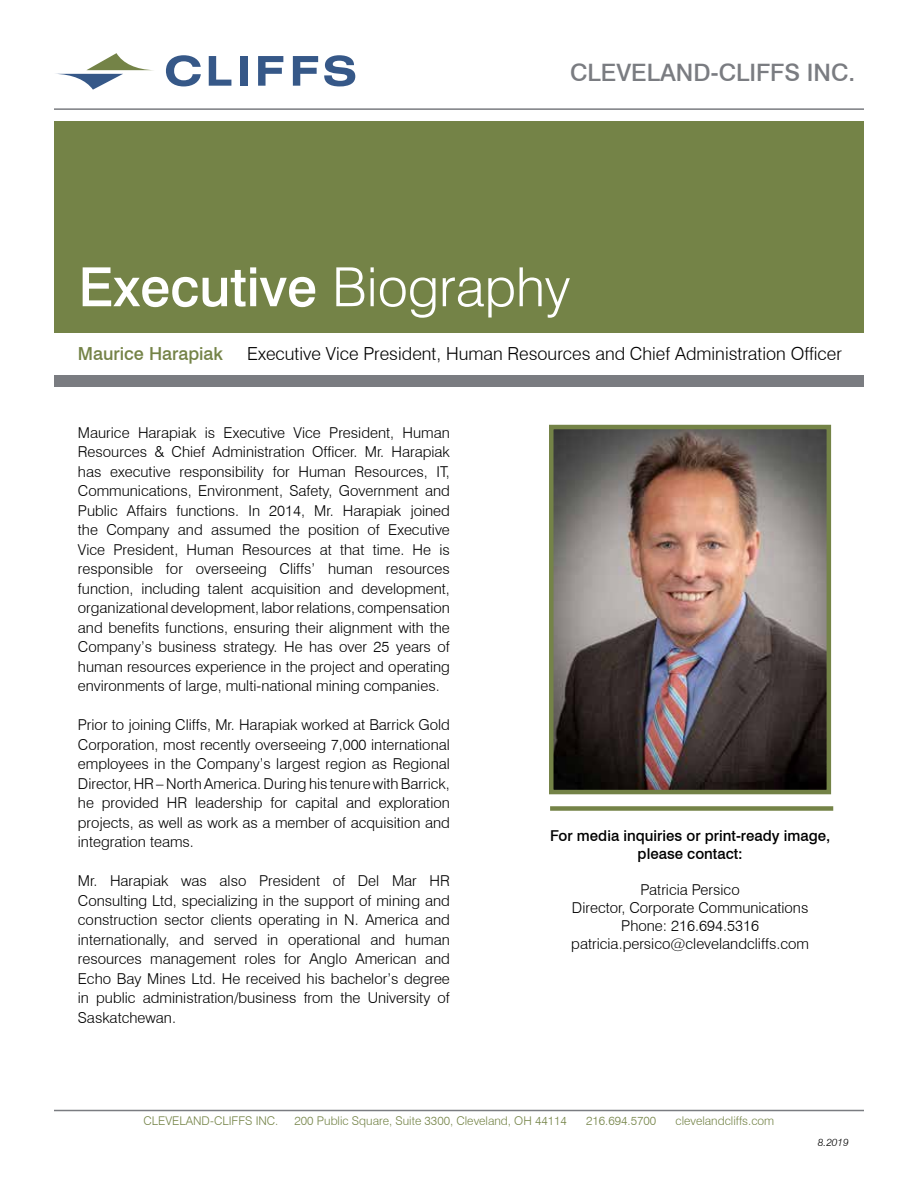
<style>
.page{position:relative;width:918px;height:1188px;background:#fff}
.page>*{position:absolute;margin:0;border:0;box-sizing:border-box;transform-origin:0 0}
.t1{font:500 54px "Swiss 721 BT";color:#fff}
.t2{font:500 24px "Swiss 721 BT";color:#7a7c81}
.t3{font:300 18px "Swiss 721 BT";color:#000}
.t4{font:500 18px "Swiss 721 BT";color:#748347}
.t5{font:300 15px/19.5px "Swiss 721 BT";color:#000;text-align:justify}
.t6{font:500 15px/18px "Swiss 721 BT";color:#000;text-align:center}
.t7{font:300 12px "Swiss 721 BT";color:#748347}
.t8{font:italic 300 10.5px "Swiss 721 BT";color:#000}
.s1{font-weight:300}
</style>
<div class="page">
<svg style="left:166px;top:55px;width:35px;height:31px"></svg>
<svg style="left:209px;top:56px;width:22px;height:30px"></svg>
<div style="left:240px;top:56px;width:7px;height:30px;background:#365888"></div>
<svg style="left:258px;top:56px;width:25px;height:30px"></svg>
<svg style="left:293px;top:56px;width:25px;height:30px"></svg>
<svg style="left:324px;top:55px;width:31px;height:31px"></svg>
<svg style="left:56px;top:53px;width:97px;height:37px"></svg>
<hr style="left:54px;top:108px;width:810px;height:2px;background:#7a7c81">
<div style="left:54px;top:121px;width:810px;height:212px;background:#748347"></div>
<div style="left:54px;top:375px;width:810px;height:12px;background:#7a7c81"></div>
<div style="left:550px;top:806px;width:283px;height:5px;background:#748347"></div>
<hr style="left:54px;top:1110px;width:810px;height:1px;background:#7a7c81">
<img style="left:554px;top:430px;width:272px;height:359px">
<div style="left:549px;top:425px;width:282px;height:369px;border:4px solid #748347"></div>
<h2 class="t2" style="left:570px;top:57px;width:286px">CLEVELAND-CLIFFS INC.</h2>
<h1 class="t1" style="left:79px;top:254px;width:493px">Executive <span class="s1">Biography</span></h1>
<p class="t4" style="left:78px;top:343px;width:147px">Maurice Harapiak</p>
<p class="t3" style="left:247px;top:343px;width:596px">Executive Vice President, Human Resources and Chief Administration Officer</p>
<p class="t5" style="left:78px;top:423px;width:374px">Maurice Harapiak is Executive Vice President, Human Resources &amp; Chief Administration Officer. Mr. Harapiak has executive responsibility for Human Resources, IT, Communications, Environment, Safety, Government and Public Affairs functions. In 2014, Mr. Harapiak joined the Company and assumed the position of Executive Vice President, Human Resources at that time. He is responsible for overseeing Cliffs’ human resources function, including talent acquisition and development, organizational development, labor relations, compensation and benefits functions, ensuring their alignment with the Company’s business strategy. He has over 25 years of human resources experience in the project and operating environments of large, multi-national mining companies.</p>
<p class="t5" style="left:78px;top:715px;width:373px">Prior to joining Cliffs, Mr. Harapiak worked at Barrick Gold Corporation, most recently overseeing 7,000 international employees in the Company’s largest region as Regional Director, HR – North America. During his tenure with Barrick, he provided HR leadership for capital and exploration projects, as well as work as a member of acquisition and integration teams.</p>
<p class="t5" style="left:78px;top:871px;width:374px">Mr. Harapiak was also President of Del Mar HR Consulting Ltd, specializing in the support of mining and construction sector clients operating in N. America and internationally, and served in operational and human resources management roles for Anglo American and Echo Bay Mines Ltd. He received his bachelor’s degree in public administration/business from the University of Saskatchewan.</p>
<p class="t6" style="left:550px;top:826px;width:282px">For media inquiries or print-ready image, please contact:</p>
<p class="t5" style="left:571px;top:880px;width:239px;line-height:18px;text-align:center">Patricia Persico<br>Director, Corporate Communications<br>Phone: 216.694.5316 patricia.persico@clevelandcliffs.com</p>
<p class="t7" style="left:144px;top:1113px;width:136px">CLEVELAND-CLIFFS INC.</p>
<p class="t7" style="left:294px;top:1113px;width:274px">200 Public Square, Suite 3300, Cleveland, OH 44114</p>
<p class="t7" style="left:586px;top:1113px;width:72px">216.694.5700</p>
<p class="t7" style="left:675px;top:1113px;width:100px">clevelandcliffs.com</p>
<p class="t8" style="left:818px;top:1136px;width:32px">8.2019</p>
</div>
